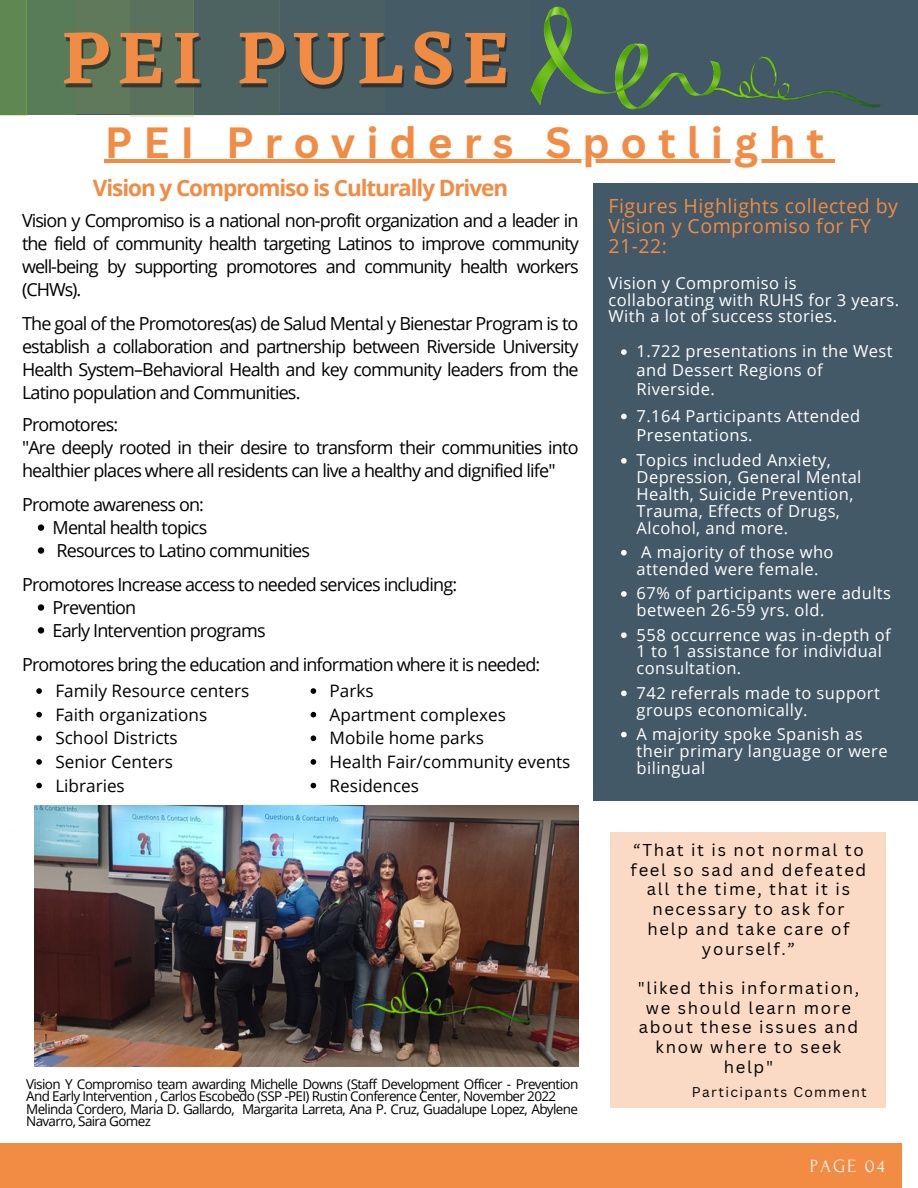
<style>
.page{position:relative;width:918px;height:1188px;background:#fff}
.page>*{position:absolute;margin:0;border:0;box-sizing:border-box;transform-origin:0 0}
.t1{font:600 76.5px "Eczar";letter-spacing:.1em;color:#f28b43}
.t2{font:700 42.45px "Canva Sans";letter-spacing:.255em;color:#f28b43}
.t3{font:700 22.5px "Open Sans";letter-spacing:-.045em;color:#f28b43}
.t4{font:19.5px/20px "Open Sans";letter-spacing:.025em;color:#f28b43}
.t5{font:18.6px "Forum";letter-spacing:.1em;color:#fafafa}
.t6{font:18px/23px "Open Sans";letter-spacing:-.045em;color:#000}
.t7{font:17.1px/23.7px "Open Sans";color:#000}
.t8{font:16.65px/19.6px "Canva Sans";letter-spacing:.1em;color:#000;text-align:center}
.t9{font:16.5px/16.8px "Open Sans";letter-spacing:.025em;color:#fff}
.t10{font:13.65px "Canva Sans";letter-spacing:.1em;color:#000}
.t11{font:13.5px/12.3px "Open Sans";letter-spacing:-.05em;color:#000}
</style>
<div class="page">
<div style="left:0;top:1143px;width:901px;height:45px;background:#f28b43"></div>
<div style="left:0;top:0;width:918px;height:114px;background:#435967"></div>
<img style="left:736px;top:56px;width:147px;height:52px">
<div style="left:0;top:0;width:26px;height:115px;background:#5e8752"></div>
<div style="left:26px;top:0;width:50px;height:115px;background:#577c57"></div>
<div style="left:76px;top:0;width:54px;height:113px;background:#60795a"></div>
<div style="left:130px;top:1px;width:63px;height:116px;background:#59715d"></div>
<div style="left:193px;top:0;width:86px;height:115px;background:#4c6362"></div>
<div style="left:279px;top:0;width:106px;height:112px;background:#495f64"></div>
<svg style="left:36px;top:688px;width:6px;height:6px"></svg>
<svg style="left:36px;top:712px;width:6px;height:5px"></svg>
<svg style="left:36px;top:735px;width:6px;height:6px"></svg>
<svg style="left:36px;top:759px;width:6px;height:6px"></svg>
<svg style="left:36px;top:783px;width:6px;height:5px"></svg>
<svg style="left:311px;top:688px;width:5px;height:6px"></svg>
<svg style="left:311px;top:712px;width:5px;height:5px"></svg>
<svg style="left:311px;top:735px;width:5px;height:6px"></svg>
<svg style="left:311px;top:759px;width:5px;height:6px"></svg>
<svg style="left:311px;top:783px;width:5px;height:5px"></svg>
<div style="left:594px;top:183px;width:324px;height:618px;background:#435967"></div>
<img style="left:35px;top:806px;width:543px;height:261px">
<svg style="left:38px;top:524px;width:6px;height:7px"></svg>
<svg style="left:38px;top:547px;width:6px;height:7px"></svg>
<svg style="left:38px;top:604px;width:6px;height:7px"></svg>
<svg style="left:38px;top:627px;width:6px;height:7px"></svg>
<div style="left:611px;top:833px;width:275px;height:275px;background:#fadac4"></div>
<hr style="left:105px;top:160px;width:730px;height:3px;background:#f28b43">
<img style="left:518px;top:6px;width:218px;height:157px">
<img style="left:355px;top:968px;width:182px;height:58px">
<svg style="left:621px;top:349px;width:6px;height:6px"></svg>
<svg style="left:621px;top:414px;width:6px;height:5px"></svg>
<svg style="left:621px;top:458px;width:6px;height:6px"></svg>
<svg style="left:621px;top:550px;width:6px;height:6px"></svg>
<svg style="left:621px;top:591px;width:6px;height:6px"></svg>
<svg style="left:621px;top:632px;width:6px;height:6px"></svg>
<svg style="left:621px;top:691px;width:6px;height:5px"></svg>
<svg style="left:621px;top:732px;width:6px;height:5px"></svg>
<h1 class="t1" style="left:62px;top:12px;width:449px">PEI PULSE</h1>
<h2 class="t2" style="left:105px;top:112px;width:721px">PEI Providers Spotlight</h2>
<p class="t3" style="left:93px;top:172px;width:417px">Vision y Compromiso is Culturally Driven</p>
<p class="t6" style="left:22px;top:209px;width:558px;text-align:justify">Vision y Compromiso is a national non-profit organization and a leader in the field of community health targeting Latinos to improve community well-being by supporting promotores and community health workers (CHWs).</p>
<p class="t6" style="left:22px;top:312px;width:558px;text-align:justify">The goal of the Promotores(as) de Salud Mental y Bienestar Program is to establish a collaboration and partnership between Riverside University Health System–Behavioral Health and key community leaders from the Latino population and Communities.</p>
<p class="t6" style="left:22px;top:413px;width:558px">Promotores:<br>"Are deeply rooted in their desire to transform their communities into healthier places where all residents can live a healthy and dignified life"</p>
<p class="t6" style="left:22px;top:492px;width:184px">Promote awareness on:</p>
<p class="t6" style="left:53px;top:515px;width:259px">Mental health topics<br>Resources to Latino communities</p>
<p class="t6" style="left:22px;top:572px;width:437px">Promotores Increase access to needed services including:</p>
<p class="t6" style="left:53px;top:595px;width:214px">Prevention<br>Early Intervention programs</p>
<p class="t6" style="left:22px;top:652px;width:520px">Promotores bring the education and information where it is needed:</p>
<p class="t7" style="left:55px;top:679px;width:195px">Family Resource centers<br>Faith organizations<br>School Districts<br>Senior Centers<br>Libraries</p>
<p class="t7" style="left:330px;top:679px;width:242px">Parks<br>Apartment complexes<br>Mobile home parks<br>Health Fair/community events<br>Residences</p>
<p class="t11" style="left:26px;top:1077px;width:554px">Vision Y Compromiso team awarding Michelle Downs (Staff Development Officer - Prevention And Early Intervention , Carlos Escobedo (SSP -PEI) Rustin Conference Center, November 2022<br>Melinda Cordero, Maria D. Gallardo, Margarita Larreta, Ana P. Cruz, Guadalupe Lopez, Abylene Navarro, Saira Gomez</p>
<p class="t4" style="left:609px;top:195px;width:291px">Figures Highlights collected by<br>Vision y Compromiso for FY<br>21-22:</p>
<p class="t9" style="left:609px;top:274px;width:292px">Vision y Compromiso is collaborating with RUHS for 3 years.<br>With a lot of success stories.</p>
<p class="t9" style="left:637px;top:342px;width:258px;line-height:18.8px">1.722 presentations in the West and Dessert Regions of<br>Riverside.</p>
<p class="t9" style="left:637px;top:406px;width:225px;line-height:18.8px">7.164 Participants Attended<br>Presentations.</p>
<p class="t9" style="left:637px;top:451px;width:226px">Topics included Anxiety,<br>Depression, General Mental<br>Health, Suicide Prevention,<br>Trauma, Effects of Drugs,<br>Alcohol, and more.</p>
<p class="t9" style="left:637px;top:543px;width:198px">A majority of those who attended were female.</p>
<p class="t9" style="left:637px;top:584px;width:256px">67% of participants were adults between 26-59 yrs. old.</p>
<p class="t9" style="left:637px;top:626px;width:256px">558 occurrence was in-depth of<br>1 to 1 assistance for individual consultation.</p>
<p class="t9" style="left:637px;top:684px;width:245px">742 referrals made to support groups economically.</p>
<p class="t9" style="left:637px;top:725px;width:253px">A majority spoke Spanish as their primary language or were bilingual</p>
<p class="t8" style="left:631px;top:840px;width:237px">“That it is not normal to feel so sad and defeated all the time, that it is necessary to ask for help and take care of yourself.”</p>
<p class="t8" style="left:638px;top:978px;width:223px">"liked this information, we should learn more about these issues and know where to seek help"</p>
<p class="t10" style="left:692px;top:1083px;width:176px">Participants Comment</p>
<p class="t5" style="left:810px;top:1156px;width:76px">PAGE 04</p>
</div>
